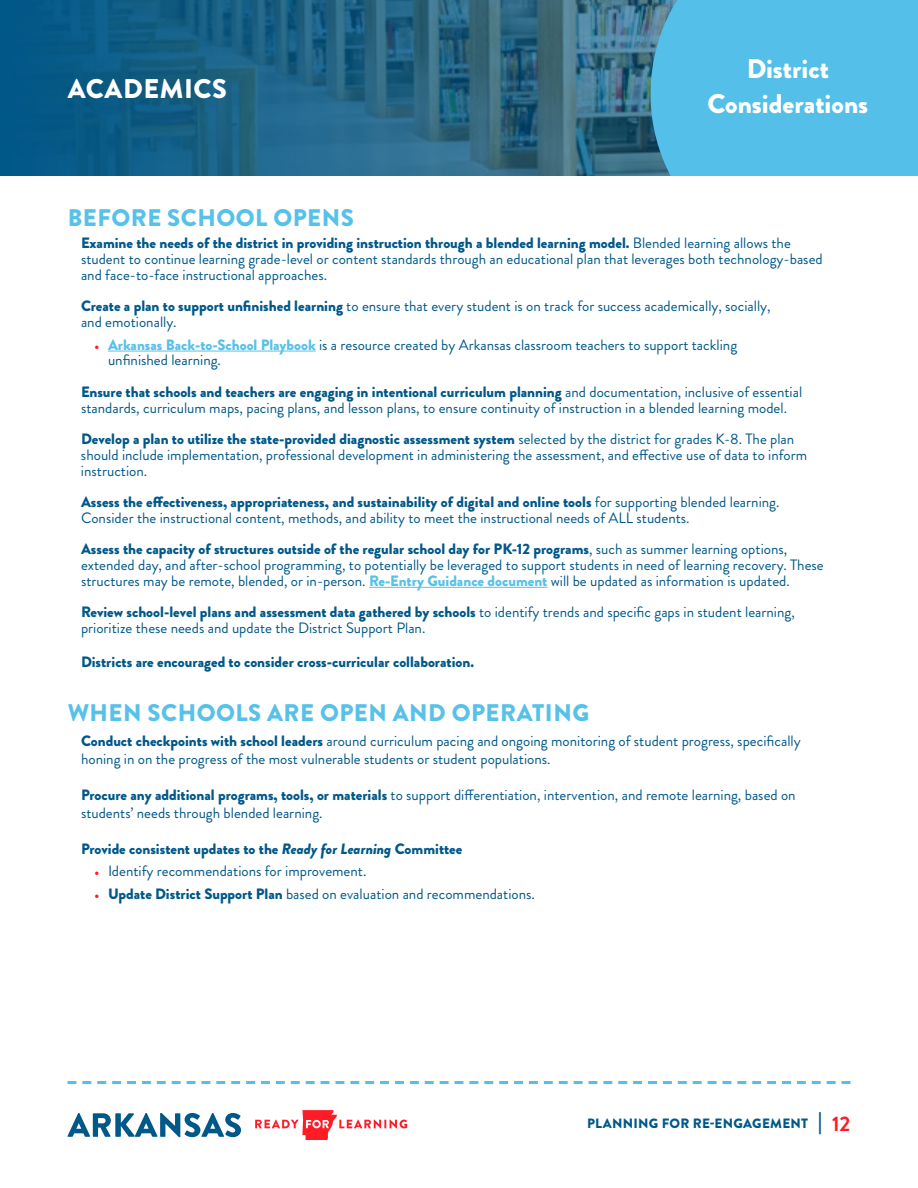
<style>
.page{position:relative;width:918px;height:1188px;background:#fff}
.page>*{position:absolute;margin:0;border:0;box-sizing:border-box;transform-origin:0 0}
.t1{font:900 27px/34.5px "Brandon Grotesque";color:#fff;text-align:center}
.t2{font:900 27px "Brandon Grotesque";letter-spacing:.02em;color:#fff}
.t3{font:900 24px "Brandon Grotesque";letter-spacing:.02em;color:#57c1e9}
.t4{font:15px/15.8px "Brandon Grotesque";color:#005889}
.t5{font:900 15px "Brandon Grotesque";color:#005889}
.t6{font:900 13.5px "Brandon Grotesque";letter-spacing:.02em;color:#005889}
.s1{font-weight:900}
.s2{font-weight:900;font-size:12px;color:#ff1c26}
.s3{font-weight:900;color:#57c1e9}
.s4{font-style:italic}
.s5{font-size:21px}
.s6{font-weight:700;font-size:21px;color:#ff1c26}
</style>
<div class="page">
<hr style="left:108px;top:351px;width:208px;height:1px;background:#57c1e9">
<hr style="left:369px;top:587px;width:178px;height:1px;background:#57c1e9">
<svg style="left:0;top:0;width:651px;height:176px;background:#216384"></svg>
<div style="left:651px;top:0;width:267px;height:176px;background:#54bfe8"></div>
<svg style="left:67px;top:1113px;width:174px;height:24px"></svg>
<svg style="left:255px;top:1110px;width:152px;height:30px"></svg>
<svg style="left:68px;top:1081px;width:782px;height:3px"></svg>
<h1 class="t2" style="left:68px;top:69px;width:161px">ACADEMICS</h1>
<h1 class="t1" style="left:707px;top:52px;width:162px">District<br>Considerations</h1>
<h2 class="t3" style="left:68px;top:201px;width:288px">BEFORE SCHOOL OPENS</h2>
<p class="t4" style="left:81px;top:235px;width:743px"><span class="s1">Examine the needs of the district in providing instruction through a blended learning model.</span> Blended learning allows the student to continue learning grade-level or content standards through an educational plan that leverages both technology-based and face-to-face instructional approaches.</p>
<p class="t4" style="left:81px;top:298px;width:691px"><span class="s1">Create a plan to support unfinished learning</span> to ensure that every student is on track for success academically, socially, and emotionally.</p>
<p class="t4" style="left:108px;top:337px;width:631px;text-indent:-14px"><span class="s2">•</span> <span class="s3">Arkansas Back-to-School Playbook</span> is a resource created by Arkansas classroom teachers to support tackling unfinished learning.</p>
<p class="t4" style="left:81px;top:384px;width:723px"><span class="s1">Ensure that schools and teachers are engaging in intentional curriculum planning</span> and documentation, inclusive of essential standards, curriculum maps, pacing plans, and lesson plans, to ensure continuity of instruction in a blended learning model.</p>
<p class="t4" style="left:81px;top:431px;width:728px"><span class="s1">Develop a plan to utilize the state-provided diagnostic assessment system</span> selected by the district for grades K-8. The plan should include implementation, professional development in administering the assessment, and effective use of data to inform instruction.</p>
<p class="t4" style="left:81px;top:494px;width:698px"><span class="s1">Assess the effectiveness, appropriateness, and sustainability of digital and online tools</span> for supporting blended learning.<br>Consider the instructional content, methods, and ability to meet the instructional needs of ALL students.</p>
<p class="t4" style="left:81px;top:541px;width:744px"><span class="s1">Assess the capacity of structures outside of the regular school day for PK-12 programs</span>, such as summer learning options, extended day, and after-school programming, to potentially be leveraged to support students in need of learning recovery. These structures may be remote, blended, or in-person. <span class="s3">Re-Entry Guidance document</span> will be updated as information is updated.</p>
<p class="t4" style="left:81px;top:604px;width:715px"><span class="s1">Review school-level plans and assessment data gathered by schools</span> to identify trends and specific gaps in student learning, prioritize these needs and update the District Support Plan.</p>
<p class="t5" style="left:81px;top:651px;width:395px">Districts are encouraged to consider cross-curricular collaboration.</p>
<h2 class="t3" style="left:68px;top:696px;width:523px">WHEN SCHOOLS ARE OPEN AND OPERATING</h2>
<p class="t4" style="left:81px;top:732px;width:721px;line-height:18px"><span class="s1">Conduct checkpoints with school leaders</span> around curriculum pacing and ongoing monitoring of student progress, specifically honing in on the progress of the most vulnerable students or student populations.</p>
<p class="t4" style="left:81px;top:786px;width:716px;line-height:18px"><span class="s1">Procure any additional programs, tools, or materials</span> to support differentiation, intervention, and remote learning, based on students’ needs through blended learning.</p>
<p class="t5" style="left:81px;top:838px;width:383px">Provide consistent updates to the <span class="s4">Ready for Learning</span> Committee</p>
<p class="t4" style="left:94px;top:863px;width:272px"><span class="s2">•</span> Identify recommendations for improvement.</p>
<p class="t4" style="left:94px;top:886px;width:440px"><span class="s2">•</span> <span class="s1">Update District Support Plan</span> based on evaluation and recommendations.</p>
<p class="t6" style="left:587px;top:1114px;width:265px">PLANNING FOR RE-ENGAGEMENT <span class="s5">|</span> <span class="s6">12</span></p>
</div>
